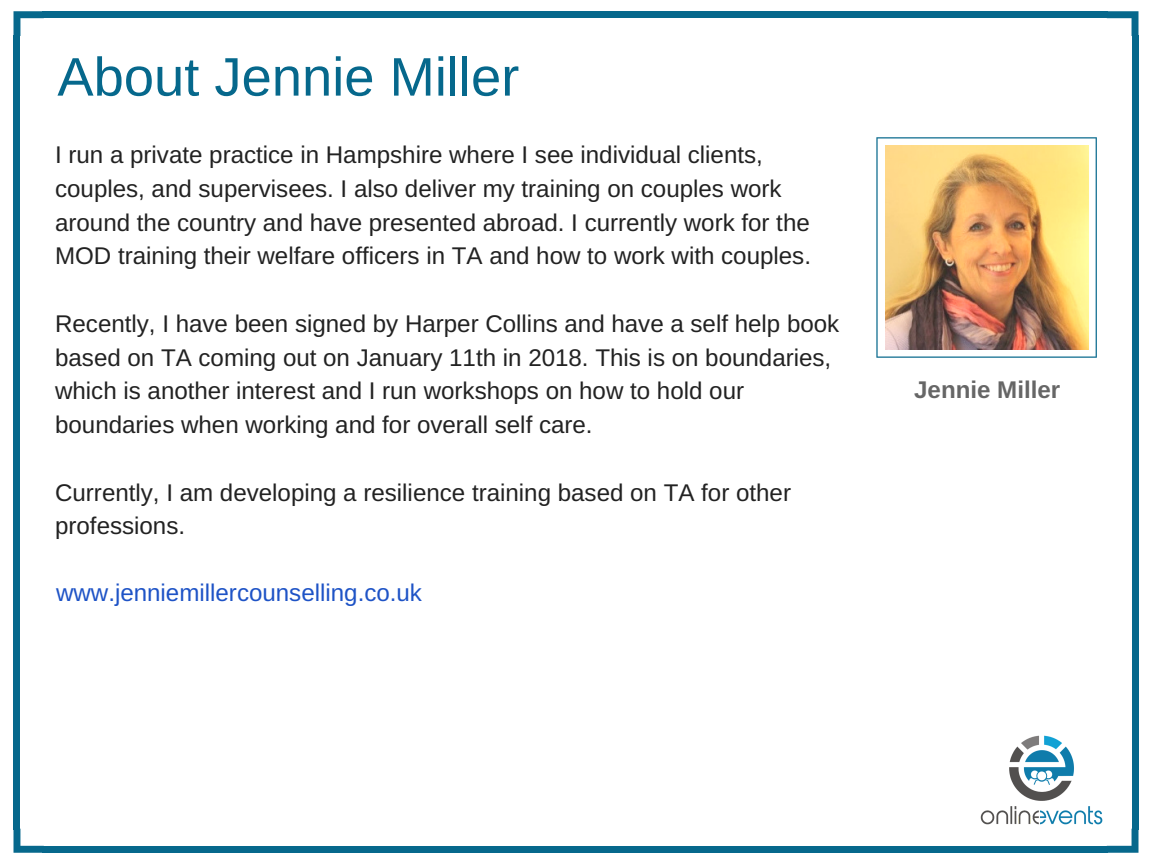
<style>
.page{position:relative;width:1152px;height:864px;background:#fff}
.page>*{position:absolute;margin:0;border:0;box-sizing:border-box;transform-origin:0 0}
.t1{font:54.3px "Arimo";color:#06688c}
.t2{font:24.15px/33.8px "Arimo";color:#222}
.t3{font:24.15px "Arimo";color:#1e53c6}
.t4{font:700 24.15px "Arimo";color:#666}
</style>
<div class="page">
<svg style="left:14px;top:11px;width:30px;height:25px"></svg>
<div style="left:14px;top:35px;width:6px;height:795px;background:#06688c"></div>
<svg style="left:14px;top:829px;width:30px;height:24px"></svg>
<div style="left:43px;top:846px;width:1065px;height:7px;background:#06688c"></div>
<svg style="left:1107px;top:829px;width:31px;height:24px"></svg>
<div style="left:1132px;top:35px;width:7px;height:795px;background:#06688c"></div>
<div style="left:43px;top:11px;width:1065px;height:7px;background:#06688c"></div>
<svg style="left:1107px;top:11px;width:31px;height:25px"></svg>
<img style="left:980px;top:735px;width:123px;height:90px">
<img style="left:876px;top:137px;width:221px;height:221px">
<h1 class="t1" style="left:57px;top:46px;width:463px">About Jennie Miller</h1>
<p class="t2" style="left:55px;top:138px;width:757px">I run a private practice in Hampshire where I see individual clients, couples, and supervisees. I also deliver my training on couples work around the country and have presented abroad. I currently work for the MOD training their welfare officers in TA and how to work with couples.</p>
<p class="t2" style="left:55px;top:307px;width:786px">Recently, I have been signed by Harper Collins and have a self help book based on TA coming out on January 11th in 2018. This is on boundaries, which is another interest and I run workshops on how to hold our boundaries when working and for overall self care.</p>
<p class="t2" style="left:55px;top:475px;width:737px">Currently, I am developing a resilience training based on TA for other professions.</p>
<p class="t3" style="left:56px;top:579px;width:367px">www.jenniemillercounselling.co.uk</p>
<p class="t4" style="left:914px;top:376px;width:148px">Jennie Miller</p>
</div>
